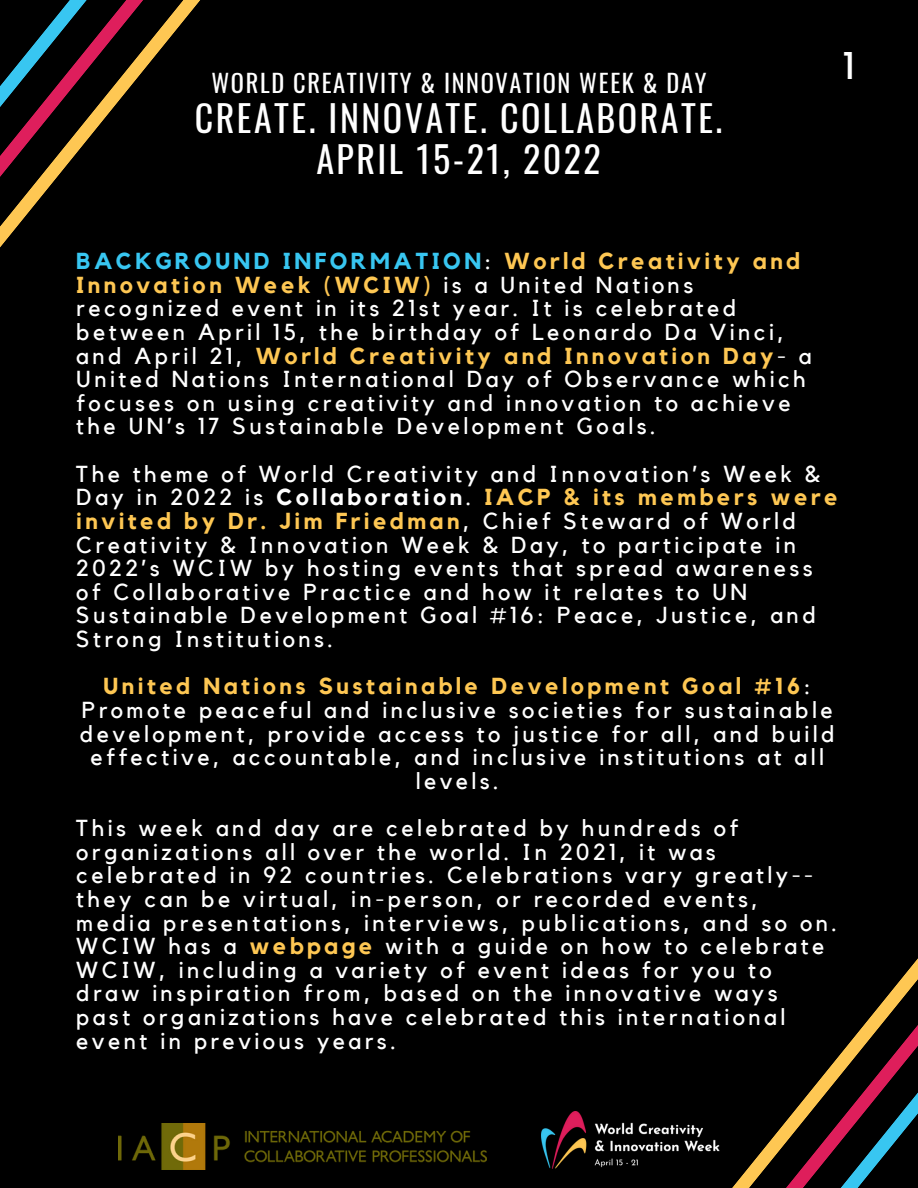
<style>
.page{position:relative;width:918px;height:1188px;background:#000}
.page>*{position:absolute;margin:0;border:0;box-sizing:border-box;transform-origin:0 0}
.t1{font:38.4px "Kollektif";color:#fff}
.t2{font:36px "Oswald";letter-spacing:.07em;color:#fff}
.t3{font:24.45px "Oswald";letter-spacing:.07em;color:#fff}
.t4{font:23.1px/23.7px "Kollektif";letter-spacing:.15em;color:#fff}
.s1{font-weight:700;color:#38c6f1}
.s2{font-weight:700;color:#fec753}
.s3{font-weight:700}
</style>
<div class="page">
<svg style="left:0;top:0;width:200px;height:248px"></svg>
<svg style="left:739px;top:958px;width:179px;height:230px"></svg>
<img style="left:541px;top:1111px;width:178px;height:58px">
<img style="left:118px;top:1123px;width:368px;height:46px">
<p class="t3" style="left:211px;top:64px;width:497px">WORLD CREATIVITY &amp; INNOVATION WEEK &amp; DAY</p>
<p class="t2" style="left:195px;top:90px;width:529px">CREATE. INNOVATE. COLLABORATE.</p>
<p class="t2" style="left:316px;top:131px;width:286px">APRIL 15-21, 2022</p>
<p class="t1" style="left:843px;top:48px;width:13px">1</p>
<p class="t4" style="left:76px;top:250px;width:737px"><span class="s1">BACKGROUND INFORMATION</span>: <span class="s2">World Creativity and Innovation Week (WCIW)</span> is a United Nations recognized event in its 21st year. It is celebrated between April 15, the birthday of Leonardo Da Vinci, and April 21, <span class="s2">World Creativity and Innovation Day</span>- a United Nations International Day of Observance which focuses on using creativity and innovation to achieve the UN’s 17 Sustainable Development Goals.</p>
<p class="t4" style="left:76px;top:463px;width:763px">The theme of World Creativity and Innovation’s Week &amp; Day in 2022 is <span class="s3">Collaboration</span>. <span class="s2">IACP &amp; its members were invited by Dr. Jim Friedman</span>, Chief Steward of World Creativity &amp; Innovation Week &amp; Day, to participate in 2022’s WCIW by hosting events that spread awareness of Collaborative Practice and how it relates to UN Sustainable Development Goal #16: Peace, Justice, and Strong Institutions.</p>
<p class="t4" style="left:80px;top:675px;width:756px;text-align:center"><span class="s2">United Nations Sustainable Development Goal #16</span>:<br>Promote peaceful and inclusive societies for sustainable development, provide access to justice for all, and build effective, accountable, and inclusive institutions at all levels.</p>
<p class="t4" style="left:76px;top:817px;width:762px">This week and day are celebrated by hundreds of organizations all over the world. In 2021, it was celebrated in 92 countries. Celebrations vary greatly-- they can be virtual, in-person, or recorded events, media presentations, interviews, publications, and so on.<br>WCIW has a <span class="s2">webpage</span> with a guide on how to celebrate WCIW, including a variety of event ideas for you to draw inspiration from, based on the innovative ways past organizations have celebrated this international event in previous years.</p>
</div>
